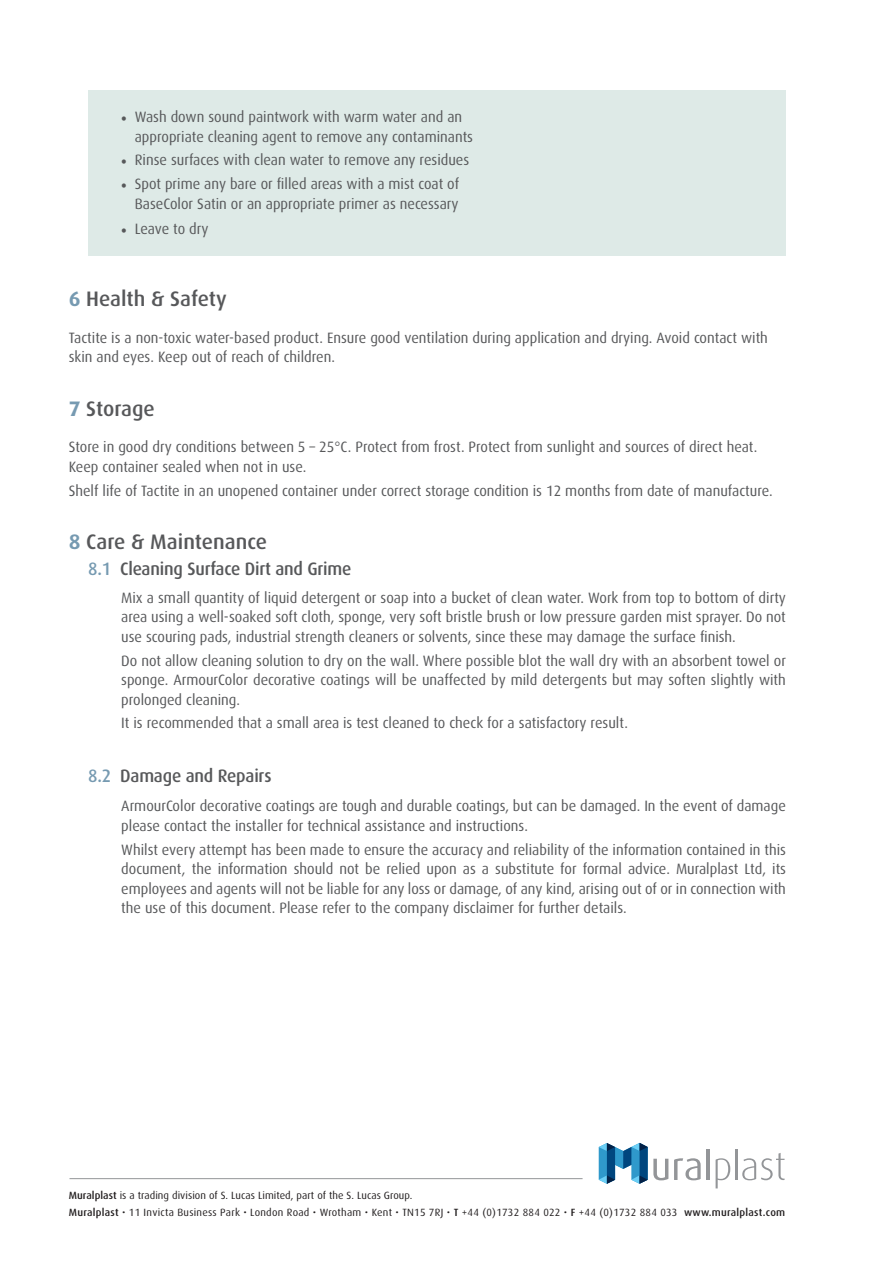
<style>
.page{position:relative;width:893px;height:1263px;background:#fff}
.page>*{position:absolute;margin:0;border:0;box-sizing:border-box;transform-origin:0 0}
.t1{font:500 21px "Dax";color:#57585a}
.t2{font:500 18px "Dax";letter-spacing:-.01em;color:#57585a;scale:.96 1}
.t3{font:15px/19.5px "Dax";color:#57585a;scale:.96 1}
.t4{font:10.5px "Dax";letter-spacing:.02em;color:#231f20}
.s1{font-weight:700}
.s2{font-weight:700;color:#769ab1}
.s3{color:#769ab1}
.s4{font-weight:500}
</style>
<div class="page">
<div style="left:88px;top:90px;width:698px;height:166px;background:#deeae7"></div>
<svg style="left:599px;top:1143px;width:69px;height:41px"></svg>
<svg style="left:674px;top:1158px;width:27px;height:22px"></svg>
<hr style="left:706px;top:1149px;width:4px;height:31px;background:#939598">
<svg style="left:716px;top:1158px;width:14px;height:30px"></svg>
<hr style="left:735px;top:1149px;width:2px;height:31px;background:#939598">
<svg style="left:742px;top:1153px;width:42px;height:27px"></svg>
<hr style="left:69px;top:1178px;width:514px;height:1px;background:#939598">
<p class="t3" style="left:135px;top:107px;width:354px;text-indent:-13px"><span class="s1">•</span> Wash down sound paintwork with warm water and an appropriate cleaning agent to remove any contaminants</p>
<p class="t3" style="left:121px;top:151px;width:364px"><span class="s1">•</span> Rinse surfaces with clean water to remove any residues</p>
<p class="t3" style="left:121px;top:174px;width:353px;text-align:right"><span class="s1">•</span> Spot prime any bare or filled areas with a mist coat of<br>BaseColor Satin or an appropriate primer as necessary</p>
<p class="t3" style="left:121px;top:219px;width:92px"><span class="s1">•</span> Leave to dry</p>
<p class="t1" style="left:69px;top:287px;width:159px"><span class="s2">6</span> Health &amp; Safety</p>
<p class="t3" style="left:69px;top:328px;width:730px">Tactite is a non-toxic water-based product. Ensure good ventilation during application and drying. Avoid contact with skin and eyes. Keep out of reach of children.</p>
<p class="t1" style="left:69px;top:397px;width:88px"><span class="s2">7</span> Storage</p>
<p class="t3" style="left:69px;top:438px;width:719px">Store in good dry conditions between 5 – 25°C. Protect from frost. Protect from sunlight and sources of direct heat.<br>Keep container sealed when not in use.</p>
<p class="t3" style="left:69px;top:481px;width:735px">Shelf life of Tactite in an unopened container under correct storage condition is 12 months from date of manufacture.</p>
<p class="t1" style="left:69px;top:530px;width:200px"><span class="s2">8</span> Care &amp; Maintenance</p>
<p class="t2" style="left:88px;top:558px;width:276px"><span class="s3">8.1</span> Cleaning Surface Dirt and Grime</p>
<p class="t3" style="left:121px;top:588px;width:694px;text-align:justify">Mix a small quantity of liquid detergent or soap into a bucket of clean water. Work from top to bottom of dirty area using a well-soaked soft cloth, sponge, very soft bristle brush or low pressure garden mist sprayer. Do not use scouring pads, industrial strength cleaners or solvents, since these may damage the surface finish.</p>
<p class="t3" style="left:121px;top:651px;width:694px;text-align:justify">Do not allow cleaning solution to dry on the wall. Where possible blot the wall dry with an absorbent towel or sponge. ArmourColor decorative coatings will be unaffected by mild detergents but may soften slightly with prolonged cleaning.</p>
<p class="t3" style="left:121px;top:713px;width:529px">It is recommended that a small area is test cleaned to check for a satisfactory result.</p>
<p class="t2" style="left:88px;top:765px;width:192px"><span class="s3">8.2</span> Damage and Repairs</p>
<p class="t3" style="left:121px;top:796px;width:694px">ArmourColor decorative coatings are tough and durable coatings, but can be damaged. In the event of damage please contact the installer for technical assistance and instructions.</p>
<p class="t3" style="left:121px;top:840px;width:694px;text-align:justify">Whilst every attempt has been made to ensure the accuracy and reliability of the information contained in this document, the information should not be relied upon as a substitute for formal advice. Muralplast Ltd, its employees and agents will not be liable for any loss or damage, of any kind, arising out of or in connection with the use of this document. Please refer to the company disclaimer for further details.</p>
<p class="t4" style="left:69px;top:1189px;width:345px"><span class="s4">Muralplast</span> is a trading division of S. Lucas Limited, part of the S. Lucas Group.</p>
<p class="t4" style="left:69px;top:1206px;width:718px"><span class="s4">Muralplast</span> • 11 Invicta Business Park • London Road • Wrotham • Kent • TN15 7RJ • <span class="s4">T</span> +44 (0)1732 884 022 • <span class="s4">F</span> +44 (0)1732 884 033 <span class="s4">www.muralplast.com</span></p>
</div>
